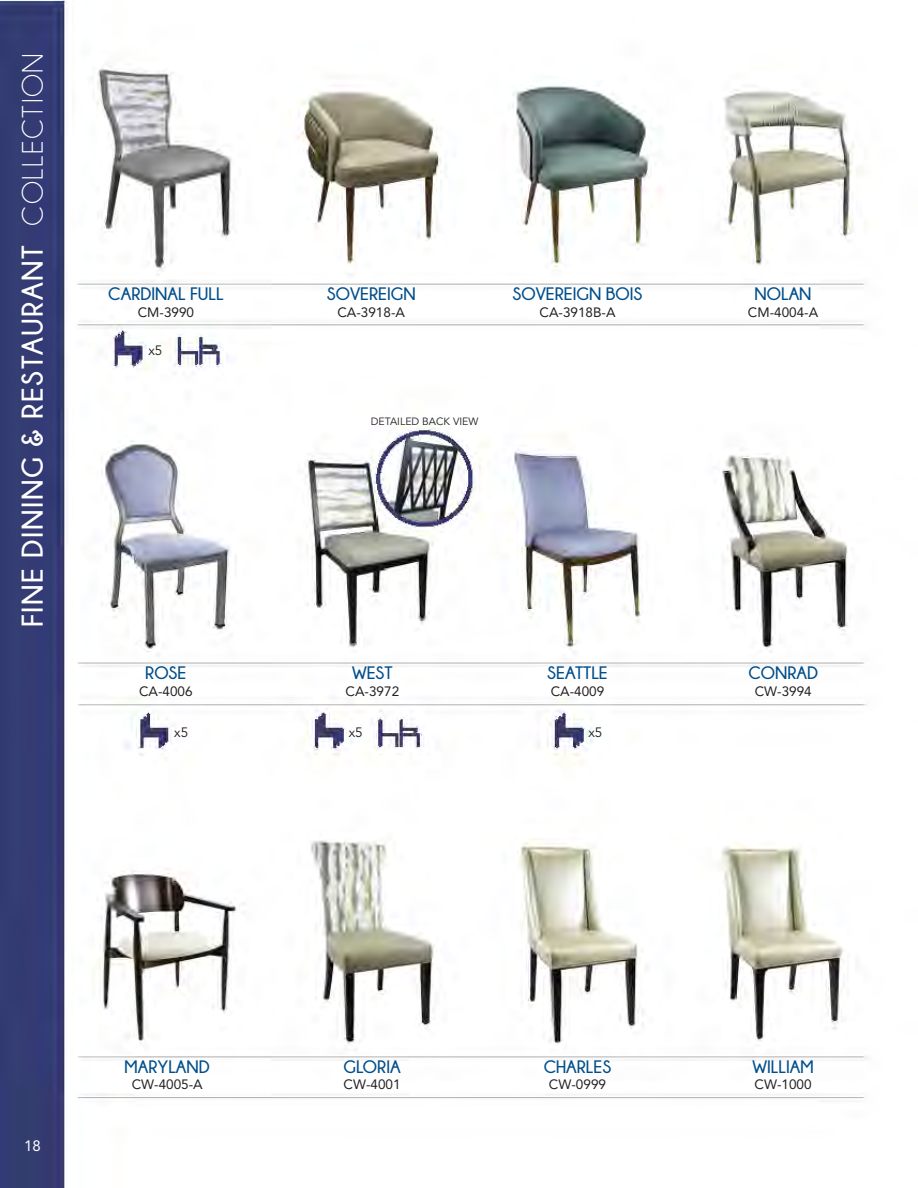
<style>
.page{position:relative;width:918px;height:1188px;background:#fff}
.page>*{position:absolute;margin:0;border:0;box-sizing:border-box;transform-origin:0 0}
.t1{font:700 30px "Champagne&Limousines";letter-spacing:.05em;color:#fff}
.t2{font:700 18px "Champagne&Limousines";color:#004e8b}
.t3{font:15px "Avenir LT Std";color:#fff}
.t4{font:13.5px "Avenir LT Std";color:#231f20}
.t5{font:13.5px "Avenir LT Std";color:#231f20}
.t6{font:10.5px "Avenir LT Std";color:#231f20}
.s1{font-weight:400}
</style>
<div class="page">
<img style="left:0;top:1px;width:867px;height:1186px">
<h1 class="t1" style="left:16px;top:627px;width:575px;rotate:-90deg">FINE DINING &amp; RESTAURANT <span class="s1">COLLECTION</span></h1>
<h2 class="t2" style="left:108px;top:284px;width:117px">CARDINAL FULL</h2>
<p class="t4" style="left:138px;top:304px;width:58px">CM-3990</p>
<p class="t5" style="left:148px;top:343px;width:16px">x5</p>
<h2 class="t2" style="left:145px;top:663px;width:43px">ROSE</h2>
<p class="t4" style="left:139px;top:683px;width:55px">CA-4006</p>
<h2 class="t2" style="left:327px;top:284px;width:90px">SOVEREIGN</h2>
<p class="t4" style="left:337px;top:304px;width:69px">CA-3918-A</p>
<h2 class="t2" style="left:513px;top:284px;width:131px">SOVEREIGN BOIS</h2>
<p class="t4" style="left:540px;top:304px;width:78px">CA-3918B-A</p>
<p class="t6" style="left:371px;top:416px;width:109px">DETAILED BACK VIEW</p>
<h2 class="t2" style="left:352px;top:663px;width:42px">WEST</h2>
<p class="t4" style="left:346px;top:683px;width:55px">CA-3972</p>
<h2 class="t2" style="left:547px;top:663px;width:62px">SEATTLE</h2>
<p class="t4" style="left:551px;top:683px;width:55px">CA-4009</p>
<p class="t5" style="left:174px;top:724px;width:16px">x5</p>
<p class="t5" style="left:349px;top:724px;width:16px">x5</p>
<p class="t5" style="left:588px;top:724px;width:16px">x5</p>
<h2 class="t2" style="left:755px;top:284px;width:59px">NOLAN</h2>
<p class="t4" style="left:748px;top:304px;width:72px">CM-4004-A</p>
<h2 class="t2" style="left:748px;top:663px;width:71px">CONRAD</h2>
<p class="t4" style="left:755px;top:683px;width:59px">CW-3994</p>
<p class="t3" style="left:24px;top:1137px;width:18px">18</p>
<h2 class="t2" style="left:125px;top:1056px;width:87px">MARYLAND</h2>
<p class="t4" style="left:132px;top:1077px;width:73px">CW-4005-A</p>
<h2 class="t2" style="left:343px;top:1056px;width:59px">GLORIA</h2>
<p class="t4" style="left:344px;top:1077px;width:59px">CW-4001</p>
<h2 class="t2" style="left:544px;top:1056px;width:69px">CHARLES</h2>
<p class="t4" style="left:549px;top:1077px;width:59px">CW-0999</p>
<h2 class="t2" style="left:753px;top:1056px;width:63px">WILLIAM</h2>
<p class="t4" style="left:755px;top:1077px;width:59px">CW-1000</p>
</div>
